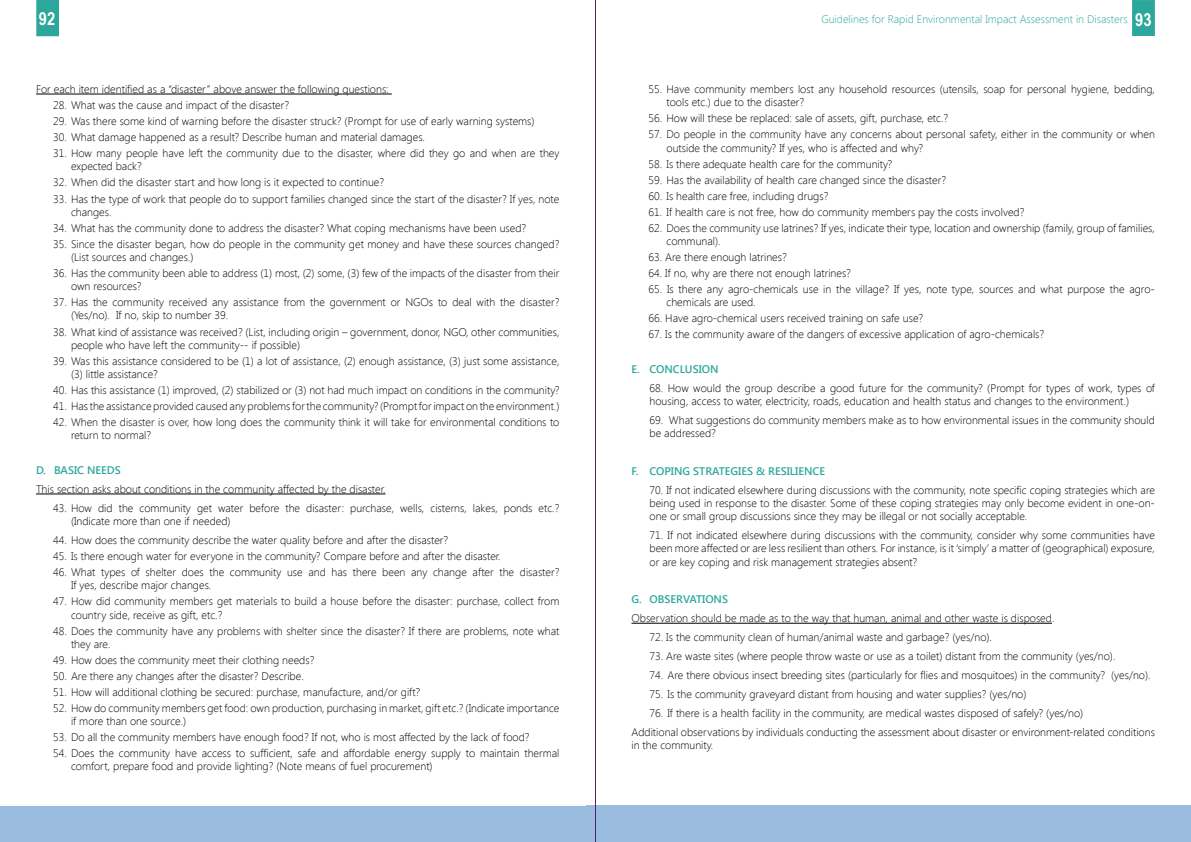
<style>
.page{position:relative;width:1191px;height:842px;background:#fff}
.page>*{position:absolute;margin:0;border:0;box-sizing:border-box;transform-origin:0 0}
.t1{font:700 18px "Arial Narrow";color:#fff}
.t2{font:300 11px/13.2px "Segoe UI";color:#000}
.t3{font:600 11px "Segoe UI";color:#2ba79c}
.t4{font:300 11px "Segoe UI";color:#2ba79c}
.s1{font-family:"Arial Narrow";font-weight:700;font-size:18px;color:#fff}
</style>
<div class="page">
<div style="left:1132px;top:0;width:22px;height:36px;background:#2ba79c;border:1px solid #2ba79c"></div>
<div style="left:586px;top:806px;width:605px;height:36px;background:#9abcdf"></div>
<div style="left:37px;top:0;width:21px;height:36px;background:#2ba79c"></div>
<div style="left:36px;top:0;width:23px;height:36px;border:1px solid #2ba79c"></div>
<div style="left:0;top:806px;width:607px;height:36px;background:#9abcdf"></div>
<hr style="left:595px;top:0;width:1px;height:842px;background:#571b72">
<hr style="left:36px;top:94px;width:356px;height:1px;background:#000">
<hr style="left:36px;top:494px;width:349px;height:1px;background:#000">
<hr style="left:631px;top:623px;width:421px;height:1px;background:#000">
<h1 class="t1" style="left:39px;top:5px;width:18px">92</h1>
<p class="t2" style="left:36px;top:82px;width:354px">For each item identified as a “disaster” above answer the following questions:</p>
<p class="t2" style="left:53px;top:98px;width:238px">28. What was the cause and impact of the disaster?</p>
<p class="t2" style="left:53px;top:114px;width:483px">29. Was there some kind of warning before the disaster struck? (Prompt for use of early warning systems)</p>
<p class="t2" style="left:53px;top:130px;width:373px">30. What damage happened as a result? Describe human and material damages.</p>
<p class="t2" style="left:71px;top:146px;width:490px;text-indent:-18px">31. How many people have left the community due to the disaster, where did they go and when are they expected back?</p>
<p class="t2" style="left:53px;top:176px;width:333px">32. When did the disaster start and how long is it expected to continue?</p>
<p class="t2" style="left:71px;top:192px;width:490px;text-indent:-18px">33. Has the type of work that people do to support families changed since the start of the disaster? If yes, note changes.</p>
<p class="t2" style="left:53px;top:221px;width:475px">34. What has the community done to address the disaster? What coping mechanisms have been used?</p>
<p class="t2" style="left:71px;top:237px;width:490px;text-indent:-18px">35. Since the disaster began, how do people in the community get money and have these sources changed? (List sources and changes.)</p>
<p class="t2" style="left:71px;top:266px;width:490px;text-indent:-18px">36. Has the community been able to address (1) most, (2) some, (3) few of the impacts of the disaster from their own resources?</p>
<p class="t2" style="left:71px;top:295px;width:490px;text-indent:-18px">37. Has the community received any assistance from the government or NGOs to deal with the disaster? (Yes/no). If no, skip to number 39.</p>
<p class="t2" style="left:71px;top:325px;width:490px;text-indent:-18px">38. What kind of assistance was received? (List, including origin – government, donor, NGO, other communities, people who have left the community-- if possible)</p>
<p class="t2" style="left:71px;top:354px;width:490px;text-indent:-18px">39. Was this assistance considered to be (1) a lot of assistance, (2) enough assistance, (3) just some assistance, (3) little assistance?</p>
<p class="t2" style="left:53px;top:383px;width:508px">40. Has this assistance (1) improved, (2) stabilized or (3) not had much impact on conditions in the community?</p>
<p class="t2" style="left:53px;top:399px;width:508px">41. Has the assistance provided caused any problems for the community? (Prompt for impact on the environment.)</p>
<p class="t2" style="left:71px;top:415px;width:490px;text-indent:-18px">42. When the disaster is over, how long does the community think it will take for environmental conditions to return to normal?</p>
<p class="t3" style="left:36px;top:463px;width:86px">D. BASIC NEEDS</p>
<p class="t2" style="left:36px;top:482px;width:351px">This section asks about conditions in the community affected by the disaster.</p>
<p class="t2" style="left:71px;top:501px;width:490px;text-indent:-18px">43. How did the community get water before the disaster: purchase, wells, cisterns, lakes, ponds etc.? (Indicate more than one if needed)</p>
<p class="t2" style="left:53px;top:533px;width:397px">44. How does the community describe the water quality before and after the disaster?</p>
<p class="t2" style="left:53px;top:549px;width:449px">45. Is there enough water for everyone in the community? Compare before and after the disaster.</p>
<p class="t2" style="left:71px;top:565px;width:490px;text-indent:-18px">46. What types of shelter does the community use and has there been any change after the disaster?<br>If yes, describe major changes.</p>
<p class="t2" style="left:71px;top:594px;width:490px;text-indent:-18px">47. How did community members get materials to build a house before the disaster: purchase, collect from country side, receive as gift, etc.?</p>
<p class="t2" style="left:71px;top:624px;width:490px;text-indent:-18px">48. Does the community have any problems with shelter since the disaster? If there are problems, note what they are.</p>
<p class="t2" style="left:53px;top:653px;width:263px">49. How does the community meet their clothing needs?</p>
<p class="t2" style="left:53px;top:669px;width:252px">50. Are there any changes after the disaster? Describe.</p>
<p class="t2" style="left:53px;top:685px;width:369px">51. How will additional clothing be secured: purchase, manufacture, and/or gift?</p>
<p class="t2" style="left:71px;top:701px;width:490px;text-indent:-18px">52. How do community members get food: own production, purchasing in market, gift etc.? (Indicate importance if more than one source.)</p>
<p class="t2" style="left:53px;top:730px;width:478px">53. Do all the community members have enough food? If not, who is most affected by the lack of food?</p>
<p class="t2" style="left:71px;top:746px;width:490px;text-indent:-18px">54. Does the community have access to sufficient, safe and affordable energy supply to maintain thermal comfort, prepare food and provide lighting? (Note means of fuel procurement)</p>
<p class="t4" style="left:821px;top:12px;width:332px">Guidelines for Rapid Environmental Impact Assessment in Disasters <span class="s1">93</span></p>
<p class="t2" style="left:666px;top:82px;width:490px;text-indent:-18px">55. Have community members lost any household resources (utensils, soap for personal hygiene, bedding, tools etc.) due to the disaster?</p>
<p class="t2" style="left:648px;top:111px;width:301px">56. How will these be replaced: sale of assets, gift, purchase, etc.?</p>
<p class="t2" style="left:666px;top:127px;width:490px;text-indent:-18px">57. Do people in the community have any concerns about personal safety, either in the community or when outside the community? If yes, who is affected and why?</p>
<p class="t2" style="left:648px;top:157px;width:245px">58. Is there adequate health care for the community?</p>
<p class="t2" style="left:648px;top:173px;width:299px">59. Has the availability of health care changed since the disaster?</p>
<p class="t2" style="left:648px;top:189px;width:181px">60. Is health care free, including drugs?</p>
<p class="t2" style="left:648px;top:205px;width:377px">61. If health care is not free, how do community members pay the costs involved?</p>
<p class="t2" style="left:666px;top:221px;width:490px;text-indent:-18px">62. Does the community use latrines? If yes, indicate their type, location and ownership (family, group of families, communal).</p>
<p class="t2" style="left:648px;top:250px;width:140px">63. Are there enough latrines?</p>
<p class="t2" style="left:648px;top:266px;width:204px">64. If no, why are there not enough latrines?</p>
<p class="t2" style="left:666px;top:282px;width:490px;text-indent:-18px">65. Is there any agro-chemicals use in the village? If yes, note type, sources and what purpose the agro&shy;chemicals are used.</p>
<p class="t2" style="left:648px;top:311px;width:276px">66. Have agro-chemical users received training on safe use?</p>
<p class="t2" style="left:648px;top:327px;width:397px">67. Is the community aware of the dangers of excessive application of agro-chemicals?</p>
<p class="t3" style="left:631px;top:362px;width:89px">E. CONCLUSION</p>
<p class="t2" style="left:649px;top:381px;width:507px">68. How would the group describe a good future for the community? (Prompt for types of work, types of housing, access to water, electricity, roads, education and health status and changes to the environment.)</p>
<p class="t2" style="left:649px;top:413px;width:507px">69. What suggestions do community members make as to how environmental issues in the community should be addressed?</p>
<p class="t3" style="left:631px;top:463px;width:195px">F. COPING STRATEGIES &amp; RESILIENCE</p>
<p class="t2" style="left:649px;top:483px;width:507px;text-align:justify">70. If not indicated elsewhere during discussions with the community, note specific coping strategies which are being used in response to the disaster. Some of these coping strategies may only become evident in one-on&shy;one or small group discussions since they may be illegal or not socially acceptable.</p>
<p class="t2" style="left:649px;top:528px;width:507px;text-align:justify">71. If not indicated elsewhere during discussions with the community, consider why some communities have been more affected or are less resilient than others. For instance, is it ‘simply’ a matter of (geographical) exposure, or are key coping and risk management strategies absent?</p>
<p class="t3" style="left:631px;top:592px;width:98px">G. OBSERVATIONS</p>
<p class="t2" style="left:631px;top:611px;width:424px">Observation should be made as to the way that human, animal and other waste is disposed.</p>
<p class="t2" style="left:649px;top:630px;width:344px">72. Is the community clean of human/animal waste and garbage? (yes/no).</p>
<p class="t2" style="left:649px;top:649px;width:467px">73. Are waste sites (where people throw waste or use as a toilet) distant from the community (yes/no).</p>
<p class="t2" style="left:649px;top:668px;width:502px">74. Are there obvious insect breeding sites (particularly for flies and mosquitoes) in the community? (yes/no).</p>
<p class="t2" style="left:649px;top:687px;width:378px">75. Is the community graveyard distant from housing and water supplies? (yes/no)</p>
<p class="t2" style="left:631px;top:703px;width:525px;line-height:18.9px;text-indent:18px">76. If there is a health facility in the community, are medical wastes disposed of safely? (yes/no)<br>Additional observations by individuals conducting the assessment about disaster or environment-related conditions</p>
<p class="t2" style="left:631px;top:738px;width:83px">in the community.</p>
</div>
